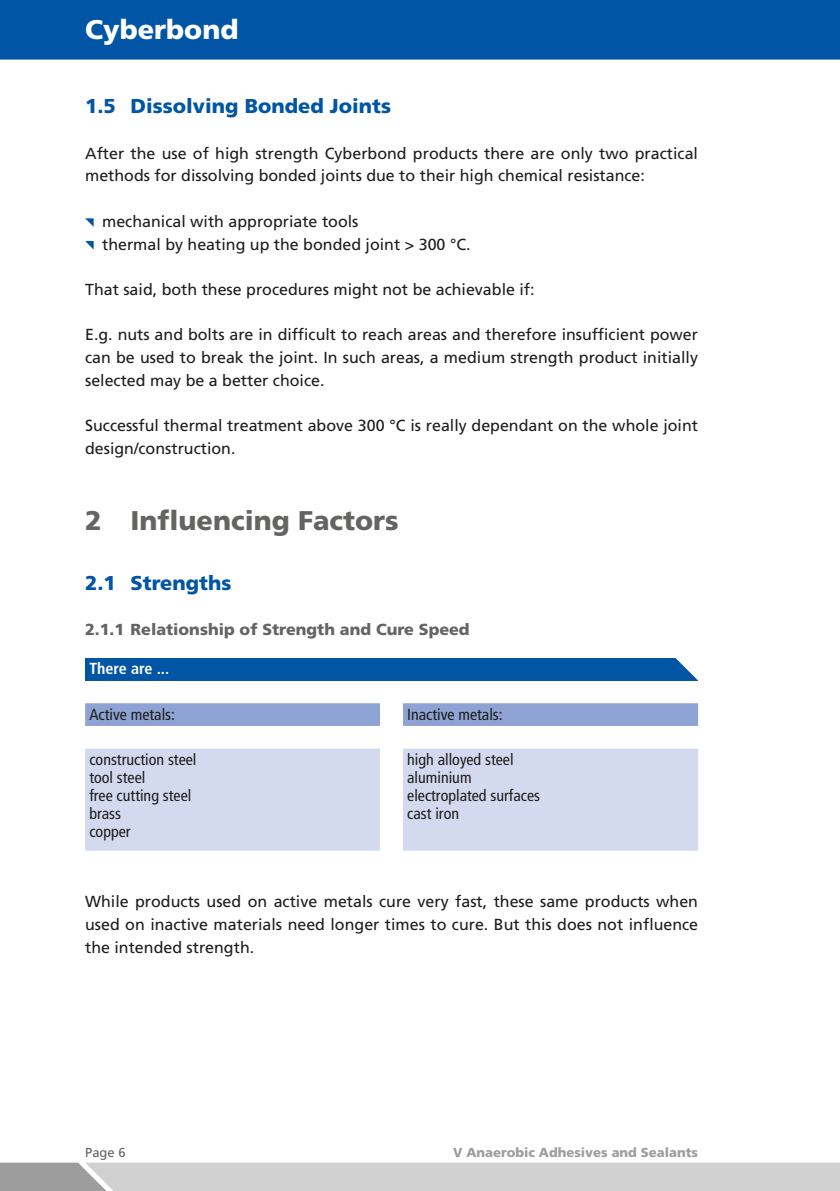
<style>
.page{position:relative;width:840px;height:1191px;background:#fff}
.page>*{position:absolute;margin:0;border:0;box-sizing:border-box;transform-origin:0 0}
.t1{font:900 27px "Frutiger LT Std";color:#646463}
.t2{font:900 27px "Frutiger LT Std";color:#fff}
.t3{font:900 20px "Frutiger LT Std";color:#0056a4}
.t4{font:16px/22.6px "Frutiger LT Std";color:#1d1d1b}
.t5{font:condensed 16px/18px "Frutiger LT Std";color:#1d1d1b}
.t6{font:900 16px "Frutiger LT Std";color:#646463}
.t7{font:700 condensed 16px "Frutiger LT Std";color:#fff}
.t8{font:900 13px "Frutiger LT Std";color:#9d9d9d}
.t9{font:13px "Frutiger LT Std";color:#646463}
</style>
<div class="page">
<div style="left:0;top:0;width:839px;height:60px;background:#0056a4"></div>
<svg style="left:0;top:1162px;width:839px;height:29px;background:#cdcdcd"></svg>
<svg style="left:85px;top:218px;width:9px;height:9px"></svg>
<svg style="left:85px;top:241px;width:9px;height:8px"></svg>
<div style="left:85px;top:658px;width:612px;height:22px;background:#0056a4"></div>
<div style="left:85px;top:703px;width:612px;height:23px;background:#8ea3d4"></div>
<div style="left:380px;top:703px;width:23px;height:23px;background:#fff"></div>
<div style="left:85px;top:748px;width:612px;height:102px;background:#d3d9ef"></div>
<div style="left:380px;top:748px;width:23px;height:102px;background:#fff"></div>
<svg style="left:675px;top:658px;width:22px;height:22px"></svg>
<h1 class="t2" style="left:85px;top:14px;width:155px">Cyberbond</h1>
<p class="t3" style="left:85px;top:94px;width:307px">1.5 Dissolving Bonded Joints</p>
<p class="t4" style="left:85px;top:142px;width:614px">After the use of high strength Cyberbond products there are only two practical methods for dissolving bonded joints due to their high chemical resistance:</p>
<p class="t4" style="left:102px;top:210px;width:370px">mechanical with appropriate tools<br>thermal by heating up the bonded joint &gt; 300 °C.</p>
<p class="t4" style="left:85px;top:278px;width:451px">That said, both these procedures might not be achievable if:</p>
<p class="t4" style="left:85px;top:323px;width:614px;text-align:justify">E.g. nuts and bolts are in difficult to reach areas and therefore insufficient power can be used to break the joint. In such areas, a medium strength product initially selected may be a better choice.</p>
<p class="t4" style="left:85px;top:414px;width:614px">Successful thermal treatment above 300 °C is really dependant on the whole joint design/construction.</p>
<h1 class="t1" style="left:85px;top:504px;width:315px">2 Influencing Factors</h1>
<p class="t3" style="left:85px;top:571px;width:148px">2.1 Strengths</p>
<p class="t6" style="left:85px;top:620px;width:386px">2.1.1 Relationship of Strength and Cure Speed</p>
<p class="t7" style="left:89px;top:659px;width:81px">There are ...</p>
<p class="t5" style="left:89px;top:705px;width:87px">Active metals:</p>
<p class="t5" style="left:407px;top:705px;width:97px">Inactive metals:</p>
<p class="t5" style="left:89px;top:750px;width:108px">construction steel tool steel<br>free cutting steel brass<br>copper</p>
<p class="t5" style="left:407px;top:750px;width:134px">high alloyed steel aluminium electroplated surfaces cast iron</p>
<p class="t4" style="left:85px;top:890px;width:614px;text-align:justify">While products used on active metals cure very fast, these same products when used on inactive materials need longer times to cure. But this does not influence the intended strength.</p>
<p class="t9" style="left:85px;top:1144px;width:42px">Page 6</p>
<p class="t8" style="left:453px;top:1144px;width:246px">V Anaerobic Adhesives and Sealants</p>
</div>
